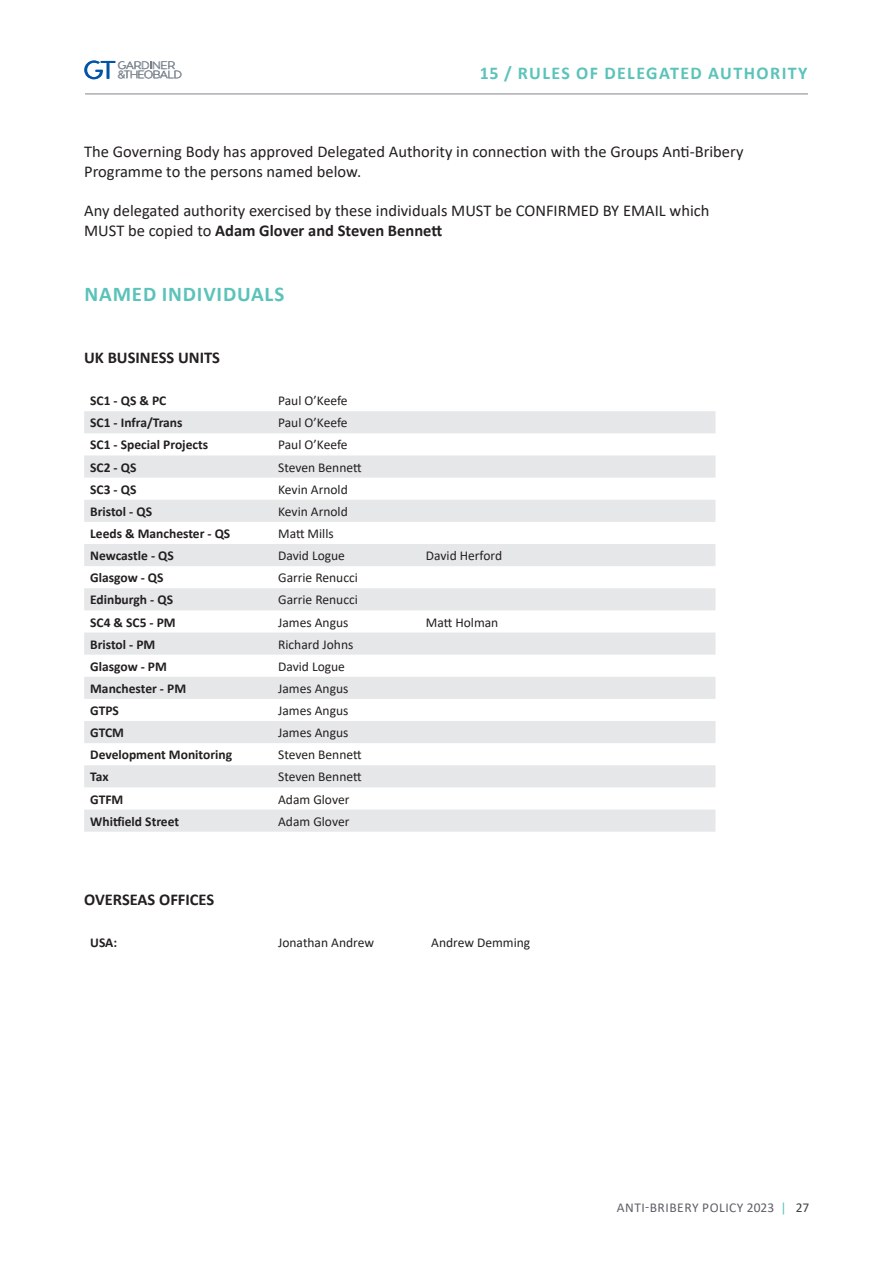
<style>
.page{position:relative;width:893px;height:1263px;background:#fff}
.page>*{position:absolute;margin:0;border:0;box-sizing:border-box;transform-origin:0 0}
.Section_Heading{font:700 21px "Calibri";letter-spacing:.04em;color:#5bc3b9}
.Top_Right_Page_Title{font:700 18px "Calibri";letter-spacing:.08em;color:#5bc3b9}
.Body_Text{font:16.5px/19.8px "Calibri";color:#231f20}
.Body_Text-2{font:700 16.5px "Calibri";color:#231f20}
.t1{font:13.5px "Calibri";color:#231f20}
.t2{font:700 13.5px "Calibri";color:#231f20}
.Body_Text-3{font:13.5px "Calibri";letter-spacing:.04em;color:#5d6067}
.s1{font-weight:700}
.s2{color:#5bc3b9}
.s3{color:#3e3e3f}
</style>
<div class="page">
<hr style="left:85px;top:94px;width:723px;height:1px;background:#83868c">
<svg style="left:84px;top:411px;width:631px;height:421px;fill:#e6e7e9"></svg>
<svg style="left:84px;top:61px;width:98px;height:18px"></svg>
<p class="Top_Right_Page_Title" style="left:480px;top:60px;width:329px">15 / RULES OF DELEGATED AUTHORITY</p>
<p class="Body_Text" style="left:84px;top:141px;width:661px">The Governing Body has approved Delegated Authority in connection with the Groups Anti-Bribery<br>Programme to the persons named below.</p>
<p class="Body_Text" style="left:84px;top:201px;width:627px">Any delegated authority exercised by these individuals MUST be CONFIRMED BY EMAIL which<br>MUST be copied to <span class="s1">Adam Glover and Steven Bennett</span></p>
<p class="Section_Heading" style="left:85px;top:279px;width:201px">NAMED INDIVIDUALS</p>
<p class="Body_Text-2" style="left:84px;top:346px;width:137px">UK BUSINESS UNITS</p>
<p class="t2" style="left:90px;top:391px;width:78px">SC1 - QS &amp; PC</p>
<p class="t1" style="left:278px;top:391px;width:71px">Paul O’Keefe</p>
<p class="t2" style="left:90px;top:413px;width:94px">SC1 - Infra/Trans</p>
<p class="t1" style="left:278px;top:413px;width:71px">Paul O’Keefe</p>
<p class="t2" style="left:90px;top:435px;width:120px">SC1 - Special Projects</p>
<p class="t1" style="left:278px;top:436px;width:71px">Paul O’Keefe</p>
<p class="t2" style="left:90px;top:458px;width:48px">SC2 - QS</p>
<p class="t1" style="left:278px;top:458px;width:85px">Steven Bennett</p>
<p class="t2" style="left:90px;top:480px;width:48px">SC3 - QS</p>
<p class="t1" style="left:278px;top:480px;width:71px">Kevin Arnold</p>
<p class="t2" style="left:90px;top:502px;width:63px">Bristol - QS</p>
<p class="t1" style="left:278px;top:502px;width:71px">Kevin Arnold</p>
<p class="t2" style="left:90px;top:524px;width:142px">Leeds &amp; Manchester - QS</p>
<p class="t1" style="left:278px;top:524px;width:57px">Matt Mills</p>
<p class="t2" style="left:90px;top:546px;width:85px">Newcastle - QS</p>
<p class="t1" style="left:278px;top:546px;width:68px">David Logue</p>
<p class="t1" style="left:426px;top:546px;width:78px">David Herford</p>
<p class="t2" style="left:90px;top:568px;width:75px">Glasgow - QS</p>
<p class="t1" style="left:278px;top:568px;width:81px">Garrie Renucci</p>
<p class="t2" style="left:90px;top:590px;width:84px">Edinburgh - QS</p>
<p class="t1" style="left:278px;top:590px;width:81px">Garrie Renucci</p>
<p class="t2" style="left:90px;top:612px;width:87px">SC4 &amp; SC5 - PM</p>
<p class="t1" style="left:278px;top:613px;width:72px">James Angus</p>
<p class="t1" style="left:426px;top:613px;width:74px">Matt Holman</p>
<p class="t2" style="left:90px;top:635px;width:67px">Bristol - PM</p>
<p class="t1" style="left:278px;top:635px;width:77px">Richard Johns</p>
<p class="t2" style="left:90px;top:657px;width:78px">Glasgow - PM</p>
<p class="t1" style="left:278px;top:657px;width:68px">David Logue</p>
<p class="t2" style="left:90px;top:679px;width:97px">Manchester - PM</p>
<p class="t1" style="left:278px;top:679px;width:72px">James Angus</p>
<p class="t2" style="left:90px;top:701px;width:30px">GTPS</p>
<p class="t1" style="left:278px;top:701px;width:72px">James Angus</p>
<p class="t2" style="left:90px;top:723px;width:35px">GTCM</p>
<p class="t1" style="left:278px;top:723px;width:72px">James Angus</p>
<p class="t2" style="left:90px;top:745px;width:143px">Development Monitoring</p>
<p class="t1" style="left:278px;top:745px;width:85px">Steven Bennett</p>
<p class="t2" style="left:90px;top:767px;width:20px">Tax</p>
<p class="t1" style="left:278px;top:767px;width:85px">Steven Bennett</p>
<p class="t2" style="left:90px;top:789px;width:35px">GTFM</p>
<p class="t1" style="left:278px;top:790px;width:73px">Adam Glover</p>
<p class="t2" style="left:90px;top:812px;width:90px">Whitfield Street</p>
<p class="t1" style="left:278px;top:812px;width:73px">Adam Glover</p>
<p class="Body_Text-2" style="left:84px;top:888px;width:132px">OVERSEAS OFFICES</p>
<p class="t2" style="left:90px;top:933px;width:28px">USA:</p>
<p class="t1" style="left:278px;top:933px;width:97px">Jonathan Andrew</p>
<p class="t1" style="left:431px;top:933px;width:101px">Andrew Demming</p>
<p class="Body_Text-3" style="left:617px;top:1198px;width:194px">ANTI-BRIBERY POLICY 2023 <span class="s2">|</span> <span class="s3">27</span></p>
</div>
